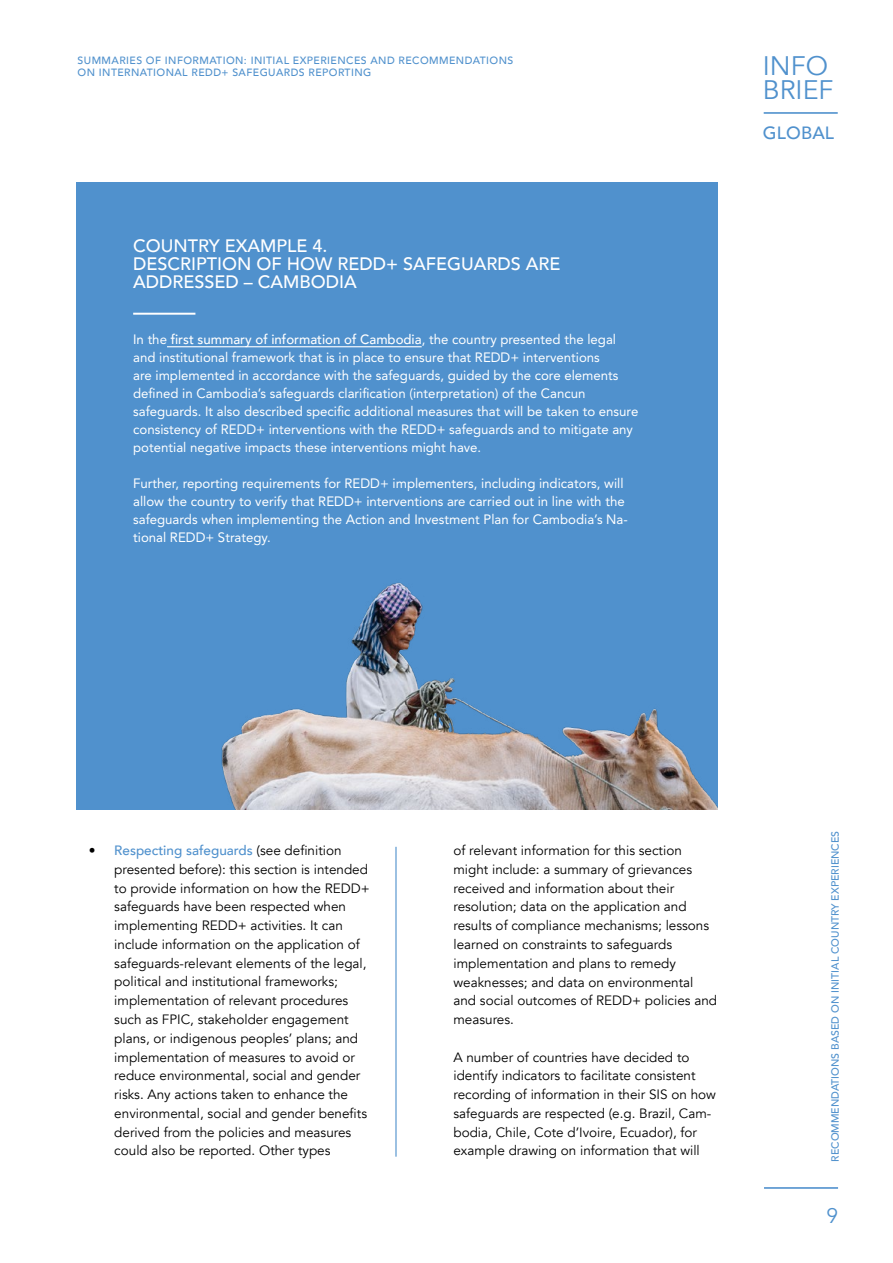
<style>
.page{position:relative;width:893px;height:1263px;background:#fff}
.page>*{position:absolute;margin:0;border:0;box-sizing:border-box;transform-origin:0 0}
.t1{font:26.7px/23.7px "Avenir";color:#5091cd}
.t2{font:21px "Avenir";color:#5091cd}
.t3{font:500 18px/18px "Avenir";color:#fff}
.t4{font:500 17.7px "Avenir";letter-spacing:.01em;color:#5091cd}
.t5{font:13.5px/18.8px "Avenir";color:#000}
.t6{font:13.5px/18px "Avenir LT Std";color:#fff}
.t7{font:500 13.5px "Avenir";color:#fff}
.t8{font:500 10.5px/12px "Avenir";letter-spacing:.04em;color:#5091cd}
.t9{font:500 10.5px "Avenir";color:#5091cd}
.s1{font-family:"Avenir LT Std";font-weight:400}
.s2{font-weight:500;color:#5091cd}
</style>
<div class="page">
<hr style="left:764px;top:112px;width:74px;height:2px;background:#5091cd">
<hr style="left:764px;top:1187px;width:74px;height:2px;background:#5091cd">
<hr style="left:395px;top:847px;width:2px;height:310px;background:#5091cd">
<div style="left:76px;top:183px;width:641px;height:627px;background:#5091cd"></div>
<hr style="left:167px;top:346px;width:255px;height:1px;background:#fff">
<hr style="left:133px;top:313px;width:62px;height:2px;background:#fff">
<img style="left:221px;top:582px;width:496px;height:228px">
<p class="t8" style="left:78px;top:53px;width:437px">SUMMARIES OF INFORMATION: INITIAL EXPERIENCES AND RECOMMENDATIONS<br>ON INTERNATIONAL REDD+ SAFEGUARDS REPORTING</p>
<h1 class="t1" style="left:763px;top:55px;width:72px">INFO<br>BRIEF</h1>
<h3 class="t4" style="left:763px;top:118px;width:73px">GLOBAL</h3>
<h3 class="t3" style="left:133px;top:236px;width:429px">COUNTRY EXAMPLE 4.<br>DESCRIPTION OF HOW REDD+ SAFEGUARDS ARE<br>ADDRESSED – CAMBODIA</h3>
<p class="t7" style="left:133px;top:327px;width:484px"><span class="s1">In the</span> first summary of information of Cambodia<span class="s1">, the country presented the legal</span></p>
<p class="t6" style="left:133px;top:348px;width:507px">and institutional framework that is in place to ensure that REDD+ interventions<br>are implemented in accordance with the safeguards, guided by the core elements defined in Cambodia’s safeguards clarification (interpretation) of the Cancun safeguards. It also described specific additional measures that will be taken to ensure consistency of REDD+ interventions with the REDD+ safeguards and to mitigate any potential negative impacts these interventions might have.</p>
<p class="t6" style="left:133px;top:474px;width:496px">Further, reporting requirements for REDD+ implementers, including indicators, will allow the country to verify that REDD+ interventions are carried out in line with the safeguards when implementing the Action and Investment Plan for Cambodia’s Na&shy;tional REDD+ Strategy.</p>
<p class="t5" style="left:114px;top:841px;width:257px;text-indent:-26px">• <span class="s2">Respecting safeguards</span> (see definition presented before): this section is intended to provide information on how the REDD+ safeguards have been respected when implementing REDD+ activities. It can include information on the application of safeguards-relevant elements of the legal, political and institutional frameworks; implementation of relevant procedures such as FPIC, stakeholder engagement plans, or indigenous peoples’ plans; and implementation of measures to avoid or reduce environmental, social and gender risks. Any actions taken to enhance the environmental, social and gender benefits derived from the policies and measures could also be reported. Other types</p>
<p class="t5" style="left:453px;top:841px;width:265px">of relevant information for this section might include: a summary of grievances received and information about their resolution; data on the application and results of compliance mechanisms; lessons learned on constraints to safeguards implementation and plans to remedy weaknesses; and data on environmental and social outcomes of REDD+ policies and measures.</p>
<p class="t5" style="left:453px;top:1048px;width:264px">A number of countries have decided to identify indicators to facilitate consistent recording of information in their SIS on how safeguards are respected (e.g. Brazil, Cam&shy;bodia, Chile, Cote d’Ivoire, Ecuador), for example drawing on information that will</p>
<p class="t9" style="left:826px;top:1162px;width:332px;rotate:-90deg">RECOMMENDATIONS BASED ON INITIAL COUNTRY EXPERIENCES</p>
<h2 class="t2" style="left:826px;top:1203px;width:13px">9</h2>
</div>
